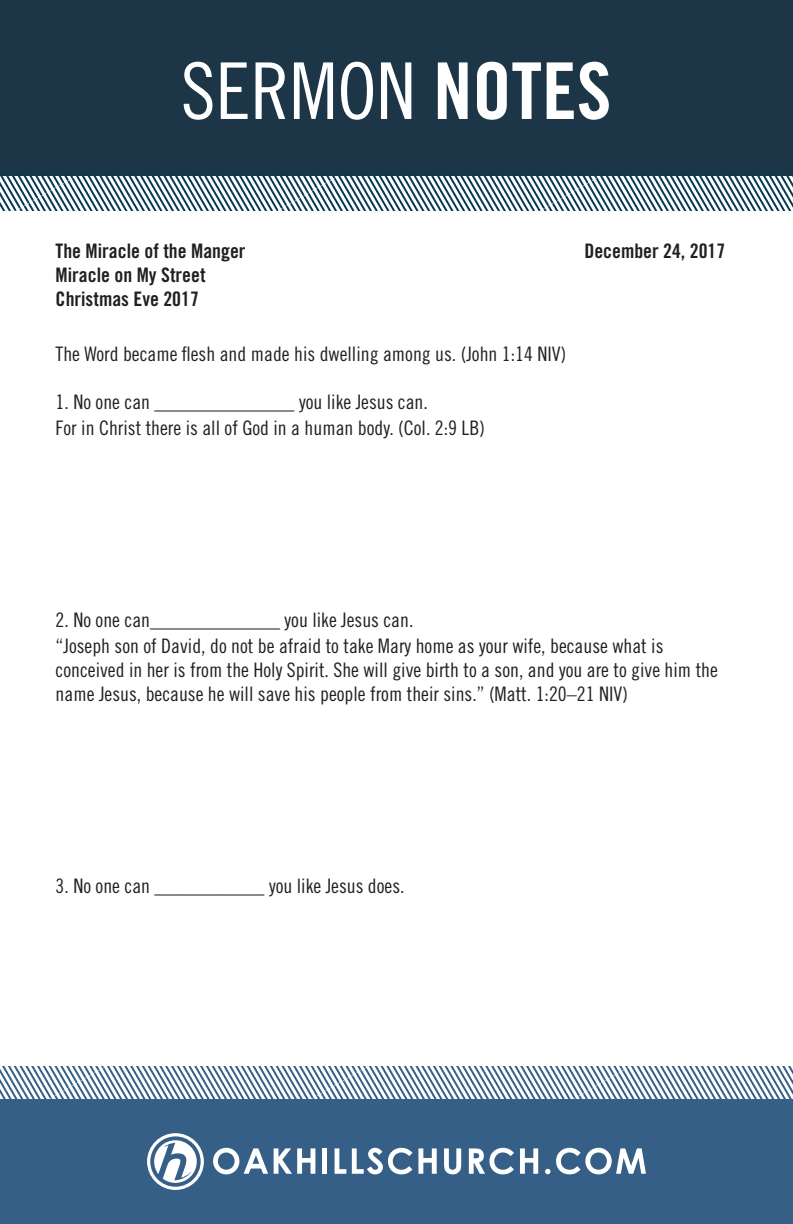
<style>
.page{position:relative;width:793px;height:1224px;background:#fff}
.page>*{position:absolute;margin:0;border:0;box-sizing:border-box;transform-origin:0 0}
.t1{font:78.2px "Trade Gothic LT Std Cn 18";color:#fff}
.t2{font:20px/26px "Trade Gothic LT Std Cn 18";color:#231f20}
.t3{font:20px/24px "Trade Gothic LT Std Bd Cn 20";color:#231f20}
.s1{font-family:"Trade Gothic LT Std Bd Cn 20"}
</style>
<div class="page">
<div style="left:0;top:0;width:792px;height:175px;background:#1c3648"></div>
<div style="left:0;top:1099px;width:792px;height:125px;background:#365f87"></div>
<svg style="left:147px;top:1133px;width:57px;height:57px"></svg>
<svg style="left:213px;top:1148px;width:55px;height:26px"></svg>
<svg style="left:274px;top:1148px;width:41px;height:26px"></svg>
<div style="left:322px;top:1148px;width:5px;height:26px;background:#fff"></div>
<svg style="left:334px;top:1148px;width:12px;height:26px"></svg>
<svg style="left:352px;top:1148px;width:60px;height:26px"></svg>
<svg style="left:418px;top:1148px;width:19px;height:26px"></svg>
<svg style="left:444px;top:1148px;width:17px;height:26px"></svg>
<svg style="left:469px;top:1148px;width:45px;height:26px"></svg>
<svg style="left:520px;top:1148px;width:18px;height:26px"></svg>
<svg style="left:545px;top:1169px;width:5px;height:5px"></svg>
<svg style="left:556px;top:1148px;width:90px;height:26px"></svg>
<svg style="left:0;top:1067px;width:792px;height:32px"></svg>
<svg style="left:0;top:174px;width:792px;height:37px"></svg>
<h1 class="t1" style="left:181px;top:45px;width:432px">SERMON <span class="s1">NOTES</span></h1>
<p class="t3" style="left:56px;top:239px;width:191px">The Miracle of the Manger<br>Miracle on My Street<br>Christmas Eve 2017</p>
<p class="t2" style="left:56px;top:340px;width:512px">The Word became flesh and made his dwelling among us. (John 1:14 NIV)</p>
<p class="t2" style="left:56px;top:388px;width:431px">1. No one can ______________ you like Jesus can.<br>For in Christ there is all of God in a human body. (Col. 2:9 LB)</p>
<p class="t3" style="left:584px;top:239px;width:142px">December 24, 2017</p>
<p class="t2" style="left:56px;top:606px;width:609px">2. No one can_____________ you like Jesus can.<br>“Joseph son of David, do not be afraid to take Mary home as your wife, because what is</p>
<p class="t2" style="left:56px;top:657px;width:663px;line-height:24px">conceived in her is from the Holy Spirit. She will give birth to a son, and you are to give him the name Jesus, because he will save his people from their sins.” (Matt. 1:20–21 NIV)</p>
<p class="t2" style="left:56px;top:872px;width:350px">3. No one can ___________ you like Jesus does.</p>
</div>
